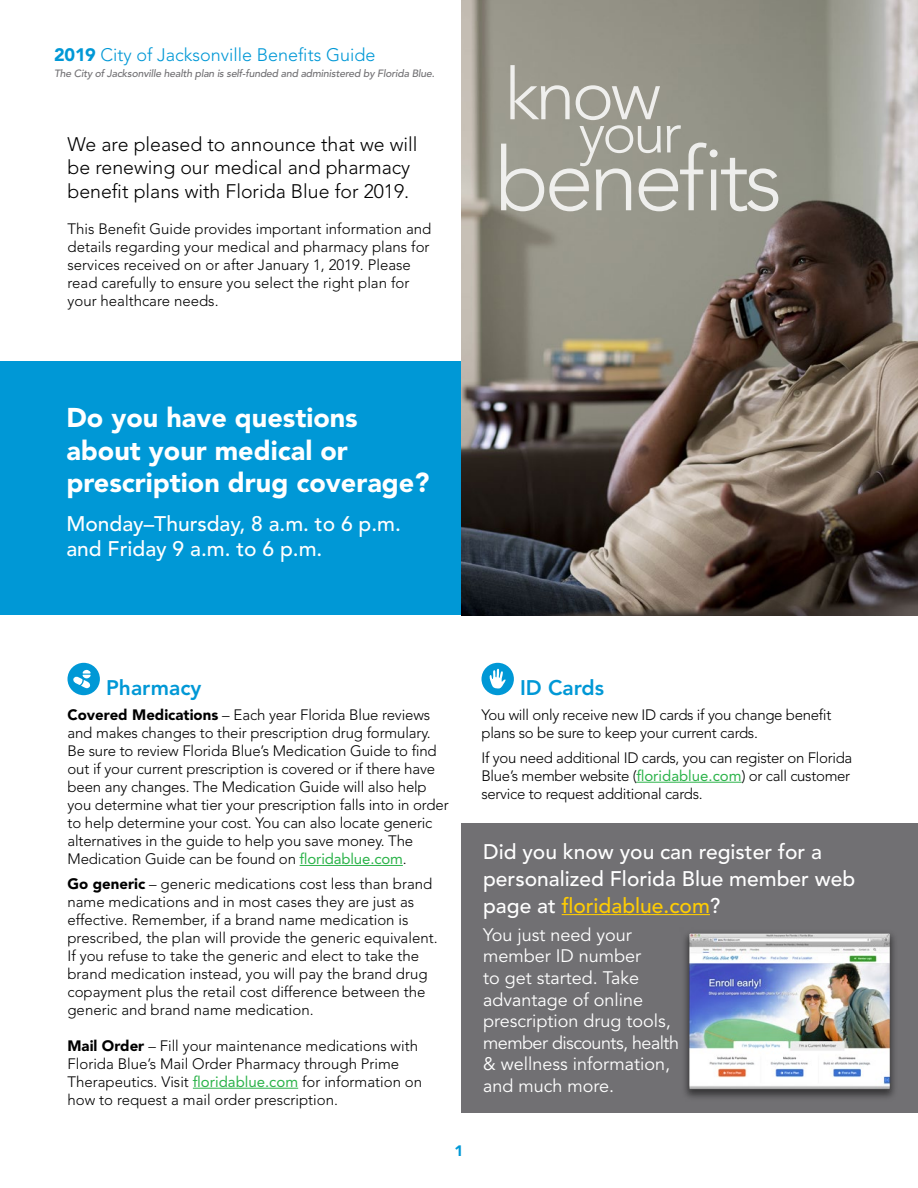
<style>
.page{position:relative;width:918px;height:1188px;background:#fff}
.page>*{position:absolute;margin:0;border:0;box-sizing:border-box;transform-origin:0 0}
.t1{font:300 88.2px "Avenir LT Std";letter-spacing:-.05em;color:#fff}
.t2{font:300 71.55px "Avenir LT Std";color:#fff}
.t3{font:300 57.3px "Avenir LT Std";color:#fff}
.P1{font:900 27px/32.4px "Avenir LT Std";color:#fff}
.P1-2{font:500 21px/27px "Avenir LT Std";color:#fff}
.H2{font:800 21px "Avenir LT Std";color:#0098d6}
.P1-3{font:300 19.5px/23.4px "Avenir LT Std";color:#000}
.P1-4{font:18px/21.6px "Avenir LT Std";color:#fff}
.t4{font:300 18px "Avenir LT Std";color:#0098d6}
.P1-5{font:300 15px/18px "Avenir LT Std";color:#000}
.P1-6{font:300 15px/18px "Avenir LT Std";letter-spacing:-.02em;color:#000}
.t5{font:900 15px "Avenir LT Std";color:#0098d6}
.t6{font:italic 500 10.5px "Avenir LT Std";letter-spacing:-.02em;color:#717073}
.s1{font-weight:900}
.s2{font-weight:400;color:#2cb34a}
.s3{color:#ffcd03}
</style>
<div class="page">
<div style="left:0;top:362px;width:918px;height:253px;background:#0098d6"></div>
<img style="left:461px;top:0;width:457px;height:615px">
<div style="left:461px;top:823px;width:457px;height:290px;background:#717073"></div>
<hr style="left:300px;top:865px;width:103px;height:1px;background:#2cb34a">
<hr style="left:193px;top:1088px;width:105px;height:1px;background:#2cb34a">
<svg style="left:67px;top:663px;width:33px;height:32px"></svg>
<hr style="left:636px;top:782px;width:106px;height:1px;background:#2cb34a">
<svg style="left:481px;top:663px;width:33px;height:32px"></svg>
<hr style="left:562px;top:914px;width:148px;height:1px;background:#ffcd03">
<img style="left:685px;top:933px;width:210px;height:165px">
<p class="t4" style="left:54px;top:44px;width:323px"><span class="s1">2019</span> City of Jacksonville Benefits Guide</p>
<p class="t6" style="left:54px;top:68px;width:382px">The City of Jacksonville health plan is self-funded and administered by Florida Blue.</p>
<p class="P1-3" style="left:68px;top:132px;width:352px">We are pleased to announce that we will be renewing our medical and pharmacy benefit plans with Florida Blue for 2019.</p>
<p class="P1-5" style="left:68px;top:220px;width:365px">This Benefit Guide provides important information and details regarding your medical and pharmacy plans for services received on or after January 1, 2019. Please read carefully to ensure you select the right plan for your healthcare needs.</p>
<p class="P1" style="left:66px;top:402px;width:365px">Do you have questions about your medical or prescription drug coverage?</p>
<p class="P1-2" style="left:66px;top:511px;width:336px;line-height:25.2px">Monday–Thursday, 8 a.m. to 6 p.m. and Friday 9 a.m. to 6 p.m.</p>
<h2 class="t2" style="left:505px;top:53px;width:158px">know</h2>
<h3 class="t3" style="left:579px;top:99px;width:104px">your</h3>
<h1 class="t1" style="left:495px;top:128px;width:289px">benefits</h1>
<p class="H2" style="left:106px;top:675px;width:97px">Pharmacy</p>
<p class="P1-5" style="left:68px;top:706px;width:383px"><span class="s1">Covered Medications</span> – Each year Florida Blue reviews and makes changes to their prescription drug formulary.<br>Be sure to review Florida Blue’s Medication Guide to find out if your current prescription is covered or if there have been any changes. The Medication Guide will also help you determine what tier your prescription falls into in order to help determine your cost. You can also locate generic alternatives in the guide to help you save money. The Medication Guide can be found on <span class="s2">floridablue.com</span>.</p>
<p class="P1-5" style="left:68px;top:875px;width:372px"><span class="s1">Go generic</span> – generic medications cost less than brand name medications and in most cases they are just as effective. Remember, if a brand name medication is prescribed, the plan will provide the generic equivalent.<br>If you refuse to take the generic and elect to take the brand medication instead, you will pay the brand drug copayment plus the retail cost difference between the generic and brand name medication.</p>
<p class="P1-5" style="left:68px;top:1037px;width:356px"><span class="s1">Mail Order</span> – Fill your maintenance medications with Florida Blue’s Mail Order Pharmacy through Prime Therapeutics. Visit <span class="s2">floridablue.com</span> for information on how to request a mail order prescription.</p>
<p class="t5" style="left:455px;top:1142px;width:10px">1</p>
<p class="H2" style="left:520px;top:675px;width:85px">ID Cards</p>
<p class="P1-6" style="left:482px;top:706px;width:351px">You will only receive new ID cards if you change benefit plans so be sure to keep your current cards.</p>
<p class="P1-6" style="left:482px;top:749px;width:372px">If you need additional ID cards, you can register on Florida<br>Blue’s member website (<span class="s2">floridablue.com</span>) or call customer service to request additional cards.</p>
<p class="P1-2" style="left:483px;top:838px;width:374px">Did you know you can register for a personalized Florida Blue member web page at <span class="s3">floridablue.com</span>?</p>
<p class="P1-4" style="left:483px;top:924px;width:197px">You just need your member ID number<br>to get started. Take advantage of online prescription drug tools, member discounts, health &amp; wellness information, and much more.</p>
</div>
